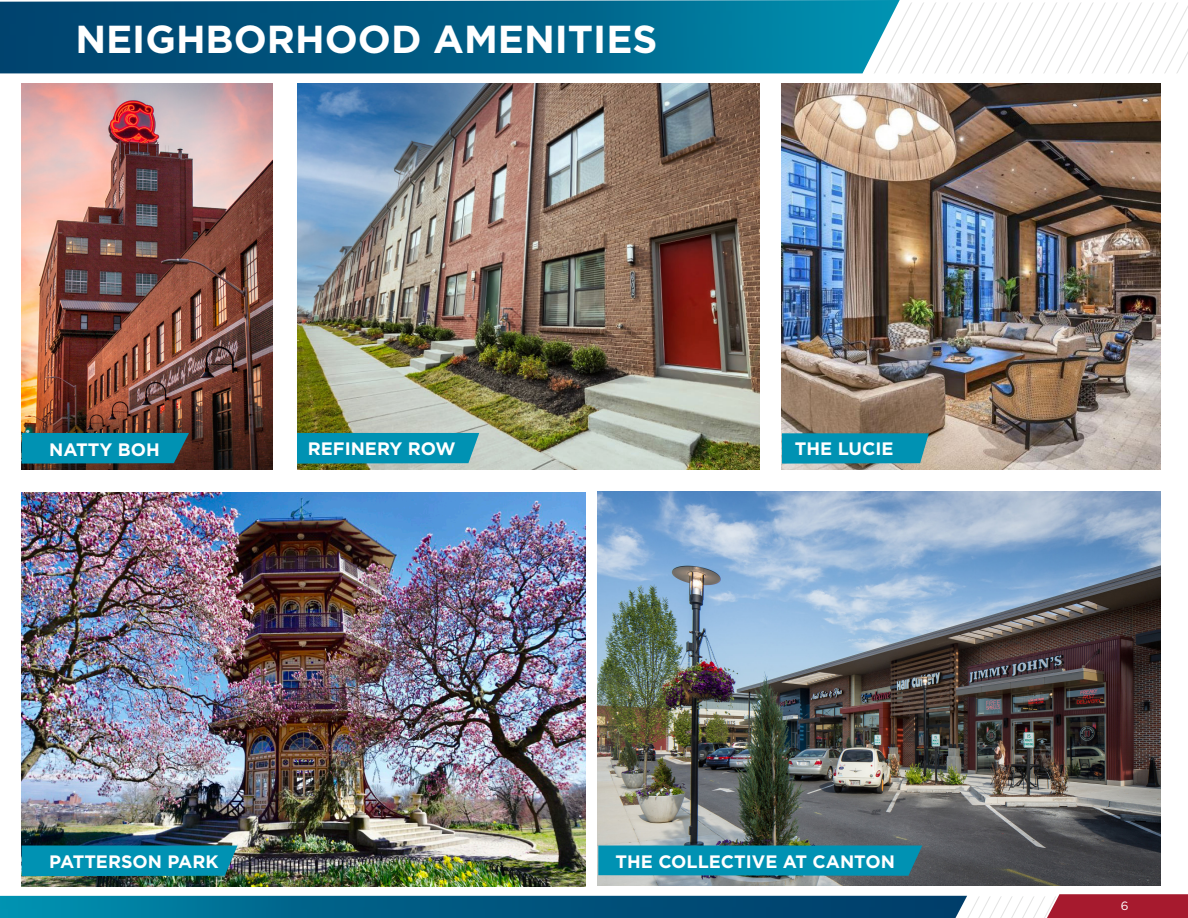
<style>
.page{position:relative;width:1188px;height:918px;background:#fff}
.page>*{position:absolute;margin:0;border:0;box-sizing:border-box;transform-origin:0 0}
.t1{font:700 39px "Gotham";color:#fff}
.t2{font:700 18px "Gotham";color:#fff}
.t3{font:12px "Gotham";color:#fff}
</style>
<div class="page">
<img style="left:22px;top:83px;width:250px;height:387px">
<img style="left:782px;top:83px;width:379px;height:387px">
<img style="left:297px;top:83px;width:462px;height:387px">
<img style="left:22px;top:492px;width:563px;height:395px">
<img style="left:597px;top:491px;width:564px;height:395px">
<svg style="left:949px;top:894px;width:239px;height:24px"></svg>
<img style="left:0;top:896px;width:967px;height:22px">
<svg style="left:900px;top:2px;width:288px;height:71px"></svg>
<img style="left:0;top:0;width:900px;height:73px">
<svg style="left:22px;top:433px;width:167px;height:31px;background:#058ba9"></svg>
<div style="left:297px;top:433px;width:182px;height:31px;background:#0092b3"></div>
<svg style="left:782px;top:433px;width:147px;height:31px;background:#0b93b0"></svg>
<div style="left:22px;top:846px;width:216px;height:30px;background:#0092b3"></div>
<div style="left:598px;top:846px;width:324px;height:30px;background:#0092b3"></div>
<p class="t1" style="left:75px;top:14px;width:584px">NEIGHBORHOOD AMENITIES</p>
<p class="t2" style="left:49px;top:437px;width:112px">NATTY BOH</p>
<p class="t2" style="left:308px;top:437px;width:149px">REFINERY ROW</p>
<p class="t2" style="left:795px;top:437px;width:100px">THE LUCIE</p>
<p class="t2" style="left:49px;top:850px;width:171px">PATTERSON PARK</p>
<p class="t2" style="left:616px;top:850px;width:281px">THE COLLECTIVE AT CANTON</p>
<p class="t3" style="left:1121px;top:898px;width:9px">6</p>
</div>
